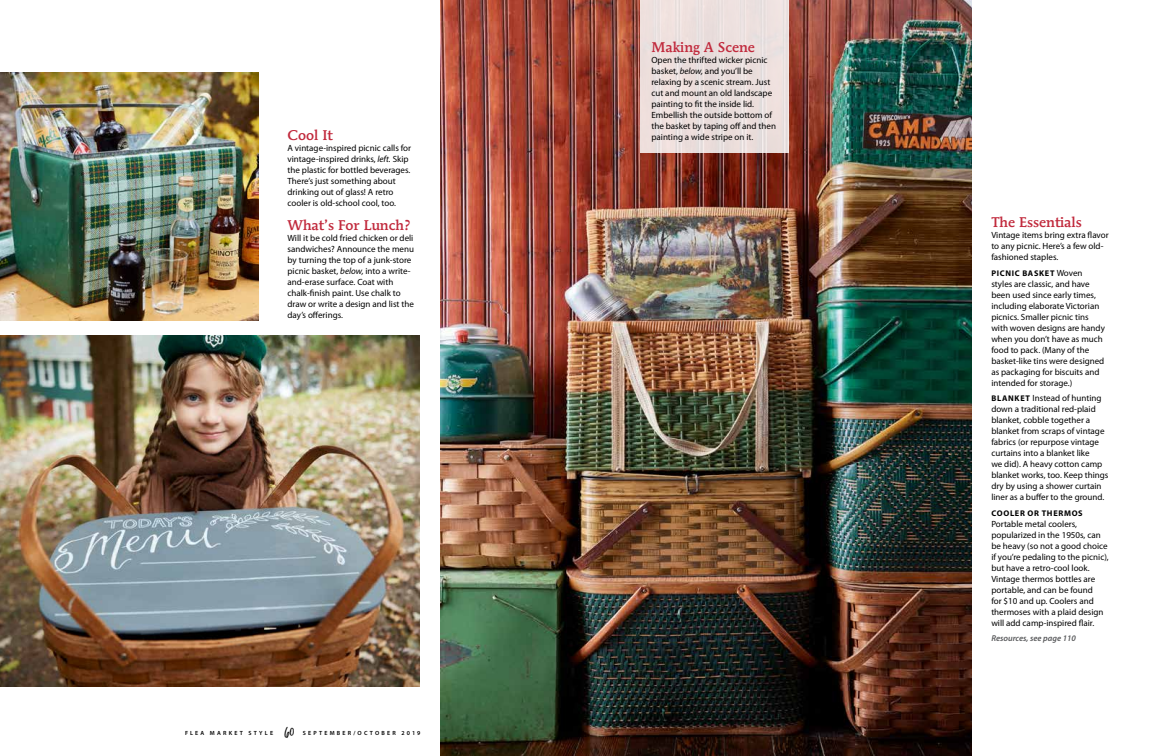
<style>
.page{position:relative;width:1152px;height:756px;background:#fff}
.page>*{position:absolute;margin:0;border:0;box-sizing:border-box;transform-origin:0 0}
.t1{font:500 14px "Mendoza Roman Std";color:#c12a3d}
.t2{font:9px/11px "Myriad Pro";color:#000}
.t3{font:italic 600 8.5px "Myriad Pro";color:#58595b}
.t4{font:700 8.2px "Myriad Pro";letter-spacing:.085em;color:#000}
.t5{font:600 6px "Myriad Pro";letter-spacing:.365em;color:#000}
.s1{font-style:italic}
.s2{font-weight:400;font-size:9px}
.s3{font-weight:700;font-size:8.2px}
</style>
<div class="page">
<img style="left:440px;top:0;width:532px;height:756px">
<img style="left:0;top:336px;width:419px;height:350px">
<img style="left:0;top:72px;width:258px;height:248px">
<div style="left:640px;top:0;width:149px;height:153px;background:#ecdfdd"></div>
<h1 class="t1" style="left:288px;top:126px;width:47px">Cool It</h1>
<p class="t2" style="left:288px;top:142px;width:125px">A vintage-inspired picnic calls for vintage-inspired drinks, <span class="s1">left.</span> Skip the plastic for bottled beverages.<br>There’s just something about drinking out of glass! A retro cooler is old-school cool, too.</p>
<h1 class="t1" style="left:288px;top:216px;width:125px">What’s For Lunch?</h1>
<p class="t2" style="left:288px;top:232px;width:128px">Will it be cold fried chicken or deli sandwiches? Announce the menu by turning the top of a junk-store picnic basket, <span class="s1">below,</span> into a write&shy;and-erase surface. Coat with chalk-finish paint. Use chalk to draw or write a design and list the day’s offerings.</p>
<p class="t5" style="left:185px;top:730px;width:90px">FLEA MARKET STYLE</p>
<p class="t5" style="left:303px;top:730px;width:119px">SEPTEMBER/OCTOBER 2019</p>
<h1 class="t1" style="left:651px;top:39px;width:105px">Making A Scene</h1>
<p class="t2" style="left:651px;top:55px;width:126px">Open the thrifted wicker picnic basket, <span class="s1">below,</span> and you’ll be relaxing by a scenic stream. Just cut and mount an old landscape painting to fit the inside lid.<br>Embellish the outside bottom of the basket by taping off and then painting a wide stripe on it.</p>
<h1 class="t1" style="left:991px;top:213px;width:92px">The Essentials</h1>
<p class="t2" style="left:991px;top:230px;width:119px">Vintage items bring extra flavor to any picnic. Here’s a few old&shy;fashioned staples.</p>
<p class="t4" style="left:991px;top:268px;width:93px">PICNIC BASKET <span class="s2">Woven</span></p>
<p class="t2" style="left:991px;top:278px;width:115px">styles are classic, and have been used since early times, including elaborate Victorian picnics. Smaller picnic tins with woven designs are handy when you don’t have as much food to pack. (Many of the basket-like tins were designed as packaging for biscuits and intended for storage.)</p>
<p class="t2" style="left:991px;top:393px;width:119px"><span class="s3">BLANKET</span> Instead of hunting down a traditional red-plaid blanket, cobble together a blanket from scraps of vintage fabrics (or repurpose vintage curtains into a blanket like<br>we did). A heavy cotton camp blanket works, too. Keep things dry by using a shower curtain liner as a buffer to the ground.</p>
<p class="t4" style="left:991px;top:508px;width:93px">COOLER OR THERMOS</p>
<p class="t2" style="left:991px;top:518px;width:119px">Portable metal coolers, popularized in the 1950s, can be heavy (so not a good choice if you’re pedaling to the picnic), but have a retro-cool look.<br>Vintage thermos bottles are portable, and can be found<br>for $10 and up. Coolers and thermoses with a plaid design will add camp-inspired flair.</p>
<p class="t3" style="left:991px;top:634px;width:86px">Resources, see page 110</p>
</div>
